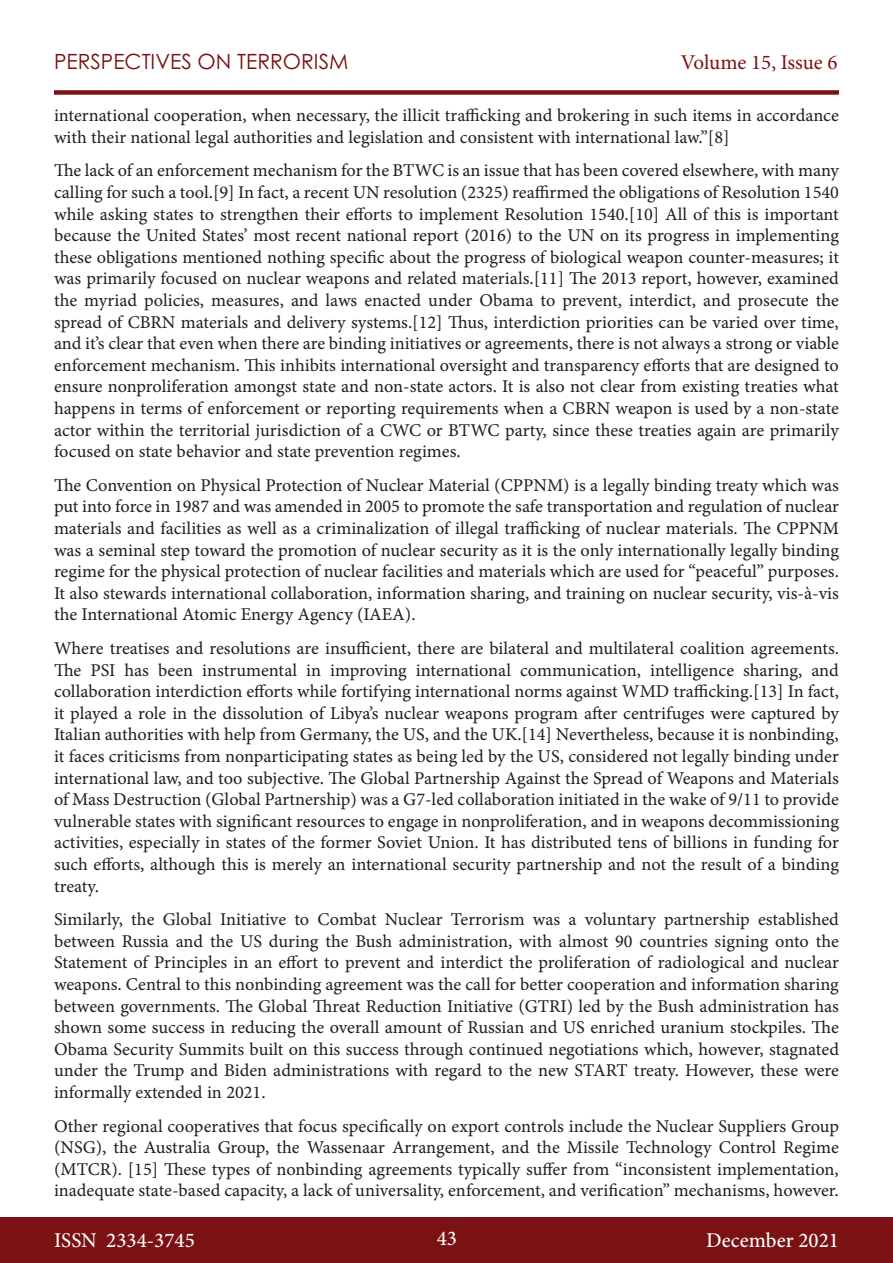
<style>
.page{position:relative;width:893px;height:1263px;background:#fff}
.page>*{position:absolute;margin:0;border:0;box-sizing:border-box;transform-origin:0 0}
.t1{font:500 21px "Minion Pro";color:#fff}
.t2{font:21px "Century Gothic Pro";color:#7a1113}
.t3{font:21px "Minion Pro";letter-spacing:-.005em;color:#7a1113}
.t4{font:18px/21.6px "Minion Pro Capt";letter-spacing:-.005em;color:#231f20;text-align:justify}
.s1{color:#292d2f}
</style>
<div class="page">
<div style="left:0;top:1217px;width:893px;height:46px;background:#7a1113"></div>
<div style="left:54px;top:90px;width:785px;height:5px;background:#7a1113"></div>
<p class="t2" style="left:54px;top:49px;width:296px">PERSPECTIVES ON TERRORISM</p>
<p class="t3" style="left:681px;top:48px;width:158px">Volume 15, Issue 6</p>
<p class="t4" style="left:54px;top:105px;width:786px">international cooperation, when necessary, the illicit trafficking and brokering in such items in accordance with their national legal authorities and legislation and consistent with international law.”[8]</p>
<p class="t4" style="left:54px;top:160px;width:787px">The lack of an enforcement mechanism for the BTWC is an issue that has been covered elsewhere, with many calling for such a tool.[9] In fact, a recent UN resolution (2325) reaffirmed the obligations of Resolution 1540 while asking states to strengthen their efforts to implement Resolution 1540.[10] All of this is important because the United States’ most recent national report (2016) to the UN on its progress in implementing these obligations mentioned nothing specific about the progress of biological weapon counter-measures; it was primarily focused on nuclear weapons and related materials.[11] The 2013 report, however, examined the myriad policies, measures, and laws enacted under Obama to prevent, interdict, and prosecute the spread of CBRN materials and delivery systems.[12] Thus, interdiction priorities can be varied over time, and it’s clear that even when there are binding initiatives or agreements, there is not always a strong or viable enforcement mechanism. This inhibits international oversight and transparency efforts that are designed to ensure nonproliferation amongst state and non-state actors. It is also not clear from existing treaties what happens in terms of enforcement or reporting requirements when a CBRN weapon is used by a non-state actor within the territorial jurisdiction of a CWC or BTWC party, since these treaties again are primarily focused on state behavior and state prevention regimes.</p>
<p class="t4" style="left:54px;top:474px;width:787px">The Convention on Physical Protection of Nuclear Material (CPPNM) is a legally binding treaty which was put into force in 1987 and was amended in 2005 to promote the safe transportation and regulation of nuclear materials and facilities as well as a criminalization of illegal trafficking of nuclear materials<span class="s1">.</span> The CPPNM was a seminal step toward the promotion of nuclear security as it is the only internationally legally binding regime for the physical protection of nuclear facilities and materials which are used for “peaceful” purposes.<br>It also stewards international collaboration, information sharing, and training on nuclear security, vis-à-vis the International Atomic Energy Agency (IAEA).</p>
<p class="t4" style="left:54px;top:637px;width:786px">Where treatises and resolutions are insufficient, there are bilateral and multilateral coalition agreements.<br>The PSI has been instrumental in improving international communication, intelligence sharing, and collaboration interdiction efforts while fortifying international norms against WMD trafficking.[13] In fact, it played a role in the dissolution of Libya’s nuclear weapons program after centrifuges were captured by Italian authorities with help from Germany, the US, and the UK.[14] Nevertheless, because it is nonbinding, it faces criticisms from nonparticipating states as being led by the US, considered not legally binding under international law, and too subjective. The Global Partnership Against the Spread of Weapons and Materials of Mass Destruction (Global Partnership) was a G7-led collaboration initiated in the wake of 9/11 to provide vulnerable states with significant resources to engage in nonproliferation, and in weapons decommissioning activities, especially in states of the former Soviet Union. It has distributed tens of billions in funding for such efforts, although this is merely an international security partnership and not the result of a binding treaty.</p>
<p class="t4" style="left:54px;top:909px;width:786px">Similarly, the Global Initiative to Combat Nuclear Terrorism was a voluntary partnership established between Russia and the US during the Bush administration, with almost 90 countries signing onto the Statement of Principles in an effort to prevent and interdict the proliferation of radiological and nuclear weapons. Central to this nonbinding agreement was the call for better cooperation and information sharing between governments. The Global Threat Reduction Initiative (GTRI) led by the Bush administration has shown some success in reducing the overall amount of Russian and US enriched uranium stockpiles. The Obama Security Summits built on this success through continued negotiations which, however, stagnated under the Trump and Biden administrations with regard to the new START treaty. However, these were informally extended in 2021.</p>
<p class="t4" style="left:54px;top:1115px;width:786px">Other regional cooperatives that focus specifically on export controls include the Nuclear Suppliers Group (NSG), the Australia Group, the Wassenaar Arrangement, and the Missile Technology Control Regime (MTCR). [15] These types of nonbinding agreements typically suffer from “inconsistent implementation, inadequate state-based capacity, a lack of universality, enforcement, and verification” mechanisms, however.</p>
<p class="t1" style="left:54px;top:1226px;width:142px">ISSN 2334-3745</p>
<p class="t1" style="left:437px;top:1224px;width:22px">43</p>
<p class="t1" style="left:706px;top:1226px;width:134px">December 2021</p>
</div>
